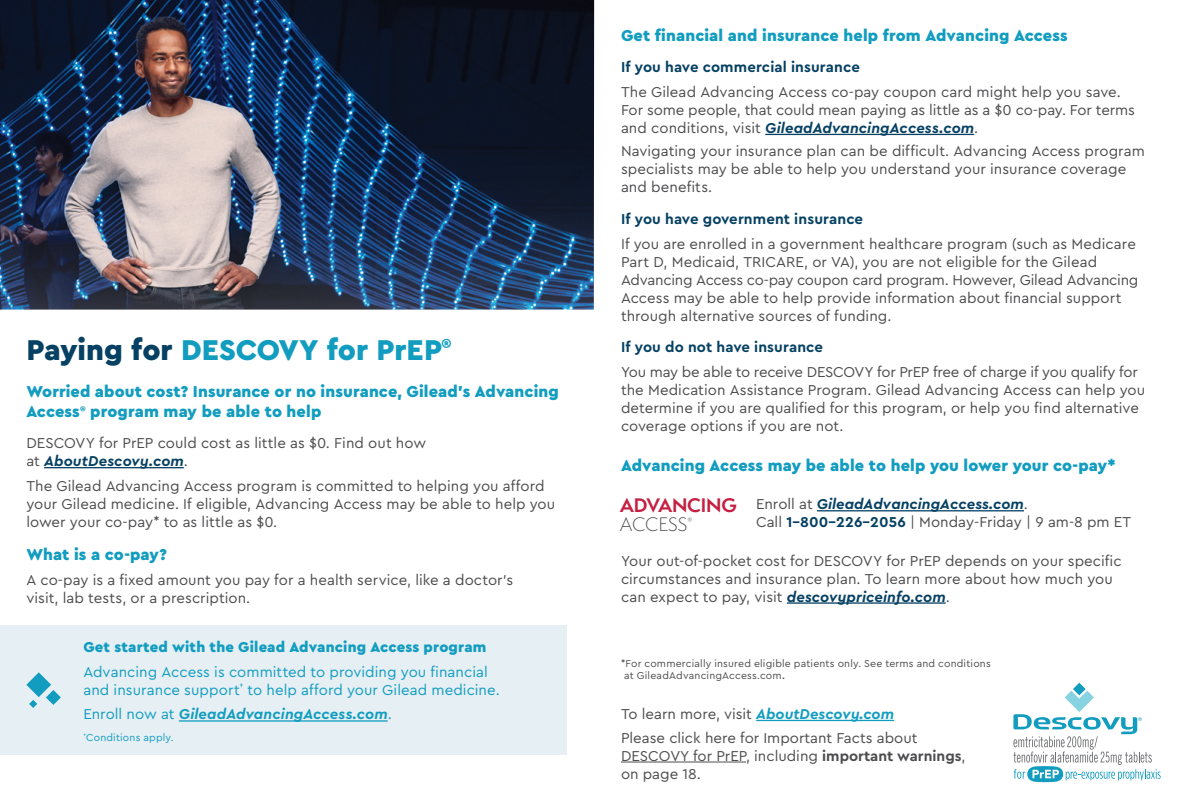
<style>
.page{position:relative;width:1188px;height:810px;background:#fff}
.page>*{position:absolute;margin:0;border:0;box-sizing:border-box;transform-origin:0 0}
.t1{font:900 30px "Cera PRO";color:#129dc0}
.t2{font:700 18px "Semplicita Pro";letter-spacing:-.01em;color:#c51f41}
.t3{font:300 18px "Semplicita Pro";letter-spacing:-.005em;color:#4d4d4f}
.t4{font:900 16.5px/19.8px "Cera PRO";letter-spacing:.005em;color:#129dc0}
.t5{font:15px/18px "Cera PRO";letter-spacing:.005em;color:#4d4d4f}
.t6{font:15px/18px "Cera PRO";letter-spacing:.005em;color:#129dc0}
.t7{font:700 15px "Cera PRO";letter-spacing:.01em;color:#064163}
.t8{font:900 15px "Cera PRO";letter-spacing:.01em;color:#129dc0}
.t9{font:italic 700 15px "Cera PRO";letter-spacing:.005em;color:#129dc0}
.t10{font:10.5px/12.6px "Cera PRO";letter-spacing:.015em;color:#4d4d4f}
.t11{font:10.5px "Cera PRO";letter-spacing:.02em;color:#129dc0}
.t12{font:300 7.05px "Semplicita Pro";color:#4d4d4f}
.s1{color:#064163}
.s2{font-weight:700;font-style:italic;color:#064163}
.s3{font-weight:400;font-style:normal}
.s4{font-weight:700;color:#064163}
.s5{font-weight:500}
.s6{font-weight:700;font-style:italic;color:#129dc0}
.s7{font-weight:700}
</style>
<div class="page">
<hr style="left:44px;top:467px;width:140px;height:1px;background:#064163">
<div style="left:0;top:625px;width:567px;height:130px;background:#e6eff4"></div>
<hr style="left:179px;top:720px;width:209px;height:2px;background:#129dc0">
<svg style="left:26px;top:672px;width:35px;height:36px"></svg>
<hr style="left:765px;top:134px;width:209px;height:1px;background:#064163">
<hr style="left:817px;top:510px;width:207px;height:1px;background:#064163">
<hr style="left:787px;top:602px;width:159px;height:2px;background:#064163">
<img style="left:0;top:0;width:594px;height:310px">
<svg style="left:1013px;top:683px;width:148px;height:99px"></svg>
<hr style="left:756px;top:720px;width:138px;height:1px;background:#129dc0">
<hr style="left:621px;top:762px;width:125px;height:1px;background:#4d4d4f">
<h1 class="t1" style="left:26px;top:330px;width:427px"><span class="s1">Paying for</span> DESCOVY for PrEP<sup>®</sup></h1>
<p class="t4" style="left:26px;top:381px;width:534px">Worried about cost? Insurance or no insurance, Gilead’s Advancing<br>Access<sup>®</sup> program may be able to help</p>
<p class="t5" style="left:26px;top:433px;width:401px">DESCOVY for PrEP could cost as little as $0. Find out how at <span class="s2">AboutDescovy.com</span>.</p>
<p class="t5" style="left:26px;top:476px;width:530px">The Gilead Advancing Access program is committed to helping you afford your Gilead medicine. If eligible, Advancing Access may be able to help you lower your co-pay* to as little as $0.</p>
<p class="t4" style="left:26px;top:544px;width:142px">What is a co-pay?</p>
<p class="t5" style="left:26px;top:570px;width:489px">A co-pay is a fixed amount you pay for a health service, like a doctor’s visit, lab tests, or a prescription.</p>
<p class="t8" style="left:83px;top:637px;width:405px">Get started with the Gilead Advancing Access program</p>
<p class="t6" style="left:83px;top:662px;width:418px">Advancing Access is committed to providing you financial and insurance support<sup>†</sup> to help afford your Gilead medicine.</p>
<p class="t9" style="left:83px;top:704px;width:310px"><span class="s3">Enroll now at</span> GileadAdvancingAccess.com<span class="s3">.</span></p>
<p class="t11" style="left:83px;top:731px;width:92px"><sup>†</sup>Conditions apply.</p>
<p class="t4" style="left:621px;top:25px;width:448px">Get financial and insurance help from Advancing Access</p>
<p class="t7" style="left:621px;top:57px;width:240px">If you have commercial insurance</p>
<p class="t5" style="left:621px;top:82px;width:516px">The Gilead Advancing Access co-pay coupon card might help you save.<br>For some people, that could mean paying as little as a $0 co-pay. For terms and conditions, visit <span class="s2">GileadAdvancingAccess.com</span>.</p>
<p class="t5" style="left:621px;top:142px;width:526px">Navigating your insurance plan can be difficult. Advancing Access program specialists may be able to help you understand your insurance coverage and benefits.</p>
<p class="t7" style="left:621px;top:209px;width:244px">If you have government insurance</p>
<p class="t5" style="left:621px;top:234px;width:519px">If you are enrolled in a government healthcare program (such as Medicare Part D, Medicaid, TRICARE, or VA), you are not eligible for the Gilead Advancing Access co-pay coupon card program. However, Gilead Advancing Access may be able to help provide information about financial support through alternative sources of funding.</p>
<p class="t7" style="left:621px;top:337px;width:204px">If you do not have insurance</p>
<p class="t5" style="left:621px;top:362px;width:526px">You may be able to receive DESCOVY for PrEP free of charge if you qualify for the Medication Assistance Program. Gilead Advancing Access can help you determine if you are qualified for this program, or help you find alternative coverage options if you are not.</p>
<p class="t4" style="left:621px;top:455px;width:496px">Advancing Access may be able to help you lower your co-pay*</p>
<p class="t5" style="left:756px;top:495px;width:377px">Enroll at <span class="s2">GileadAdvancingAccess.com</span>.<br>Call <span class="s4">1–800–226–2056</span> | Monday-Friday | 9 am-8 pm ET</p>
<p class="t5" style="left:621px;top:551px;width:502px">Your out-of-pocket cost for DESCOVY for PrEP depends on your specific circumstances and insurance plan. To learn more about how much you can expect to pay, visit <span class="s2">descovypriceinfo.com</span>.</p>
<p class="t2" style="left:620px;top:491px;width:118px">ADVANCING</p>
<p class="t3" style="left:620px;top:512px;width:69px">ACCESS</p>
<p class="t12" style="left:687px;top:515px;width:6px">®</p>
<p class="t10" style="left:624px;top:656px;width:368px;text-indent:-3px">*For commercially insured eligible patients only. See terms and conditions at GileadAdvancingAccess.com<span class="s5">.</span></p>
<p class="t5" style="left:621px;top:701px;width:298px;line-height:23.5px">To learn more, visit <span class="s6">AboutDescovy.com<br></span>Please click here for Important Facts about</p>
<p class="t5" style="left:621px;top:746px;width:346px">DESCOVY for PrEP, including <span class="s7">important warnings</span>, on page 18.</p>
</div>
